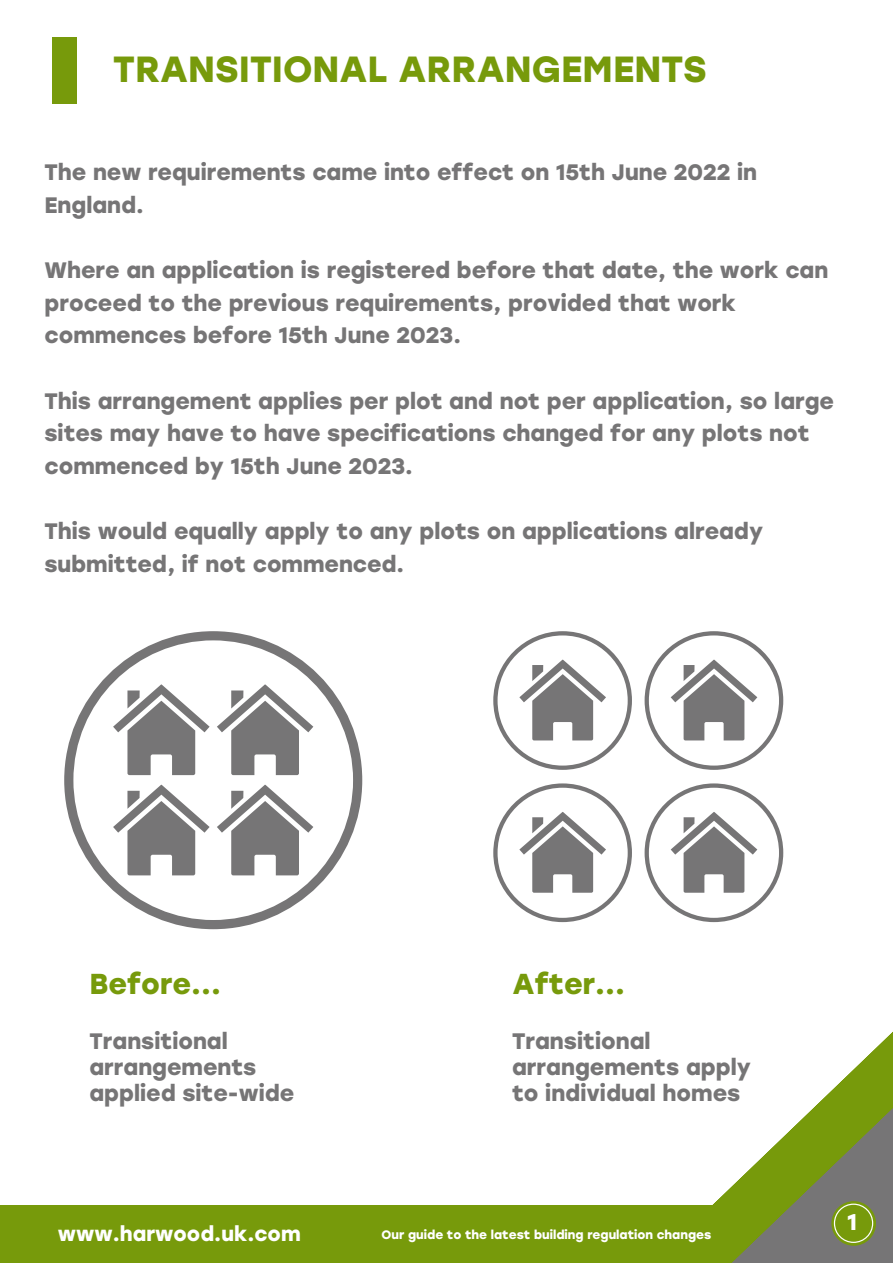
<style>
.page{position:relative;width:893px;height:1264px;background:#fff}
.page>*{position:absolute;margin:0;border:0;box-sizing:border-box;transform-origin:0 0}
.t1{font:700 36.3px "Stolzl";color:#779a0b}
.t2{font:700 28.8px "Stolzl";color:#779a0b}
.t3{font:700 22.8px "Stolzl";color:#fff}
.t4{font:700 22.35px/32.5px "Stolzl";color:#767576}
.t5{font:700 20.55px "Stolzl";color:#fff}
.t6{font:700 12.3px "Stolzl";color:#fff}
</style>
<div class="page">
<div style="left:0;top:1204px;width:743px;height:58px;background:#779a0b"></div>
<svg style="left:667px;top:1032px;width:225px;height:230px"></svg>
<svg style="left:831px;top:1201px;width:45px;height:44px"></svg>
<svg style="left:833px;top:1203px;width:40px;height:39px"></svg>
<div style="left:52px;top:37px;width:24px;height:66px;background:#779a0b"></div>
<svg style="left:64px;top:631px;width:298px;height:298px"></svg>
<svg style="left:113px;top:684px;width:96px;height:91px"></svg>
<svg style="left:217px;top:684px;width:96px;height:91px"></svg>
<svg style="left:113px;top:784px;width:96px;height:91px"></svg>
<svg style="left:217px;top:784px;width:96px;height:91px"></svg>
<svg style="left:644px;top:783px;width:139px;height:139px"></svg>
<svg style="left:493px;top:783px;width:139px;height:139px"></svg>
<svg style="left:493px;top:631px;width:139px;height:138px"></svg>
<svg style="left:644px;top:631px;width:139px;height:138px"></svg>
<h1 class="t1" style="left:113px;top:48px;width:595px">TRANSITIONAL ARRANGEMENTS</h1>
<p class="t4" style="left:44px;top:156px;width:714px">The new requirements came into effect on 15th June 2022 in<br>England.</p>
<p class="t4" style="left:44px;top:254px;width:785px">Where an application is registered before that date, the work can proceed to the previous requirements, provided that work commences before 15th June 2023.</p>
<p class="t4" style="left:44px;top:384px;width:791px">This arrangement applies per plot and not per application, so large sites may have to have specifications changed for any plots not commenced by 15th June 2023.</p>
<p class="t4" style="left:44px;top:515px;width:720px">This would equally apply to any plots on applications already submitted, if not commenced.</p>
<p class="t2" style="left:89px;top:966px;width:133px">Before...</p>
<p class="t4" style="left:89px;top:1028px;width:206px;line-height:25.8px">Transitional arrangements applied site-wide</p>
<p class="t5" style="left:58px;top:1221px;width:244px">www.harwood.uk.com</p>
<p class="t2" style="left:512px;top:966px;width:114px">After...</p>
<p class="t4" style="left:512px;top:1028px;width:241px;line-height:25.8px">Transitional arrangements apply to individual homes</p>
<p class="t6" style="left:381px;top:1227px;width:331px">Our guide to the latest building regulation changes</p>
<p class="t3" style="left:847px;top:1207px;width:11px">1</p>
</div>
